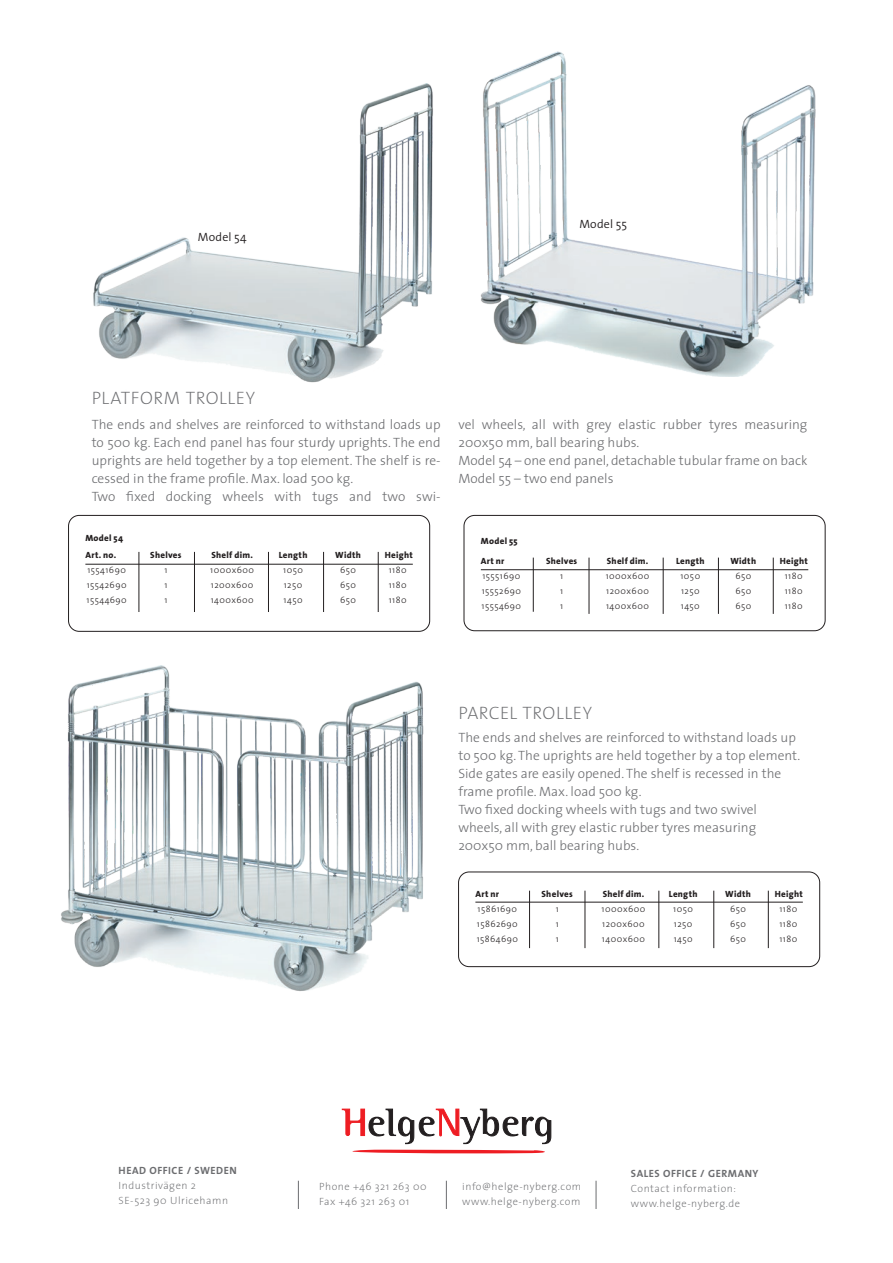
<style>
.page{position:relative;width:893px;height:1263px;background:#fff}
.page>*{position:absolute;margin:0;border:0;box-sizing:border-box;transform-origin:0 0}
.Produktnamn_1{font:200 18px "The Sans";letter-spacing:.03em;color:#6c6d70}
.t1{font:300 13.5px/18px "The Sans";color:#6c6d70;text-align:justify}
.Art_nummer{font:300 12px "The Sans";letter-spacing:.015em;color:#231f20}
.Ingress_mini{font:200 10.5px/15px "The Sans";letter-spacing:.05em;color:#6c6d70}
.Ingress_mini-2{font:10.5px "The Sans Bold Caps";letter-spacing:.05em;color:#6c6d70}
.t2{font:300 9px "The Sans";letter-spacing:.05em;color:#231f20}
.Art_nummer-2{font:800 9px "The Sans";letter-spacing:.03em;color:#231f20}
</style>
<div class="page">
<svg style="left:342px;top:1109px;width:209px;height:35px"></svg>
<svg style="left:352px;top:1150px;width:193px;height:3px"></svg>
<img style="left:61px;top:665px;width:363px;height:326px">
<img style="left:93px;top:84px;width:340px;height:299px">
<img style="left:480px;top:51px;width:336px;height:325px">
<svg style="left:298px;top:1181px;width:1px;height:28px"></svg>
<svg style="left:446px;top:1181px;width:1px;height:28px"></svg>
<svg style="left:596px;top:1181px;width:1px;height:28px"></svg>
<div style="left:458px;top:872px;width:362px;height:95px;border:1px solid #231f20;border-radius:11px"></div>
<hr style="left:529px;top:891px;width:1px;height:57px;background:#231f20">
<hr style="left:585px;top:891px;width:1px;height:57px;background:#231f20">
<hr style="left:659px;top:891px;width:1px;height:57px;background:#231f20">
<hr style="left:713px;top:891px;width:1px;height:57px;background:#231f20">
<hr style="left:768px;top:891px;width:1px;height:57px;background:#231f20">
<hr style="left:475px;top:902px;width:328px;height:1px;background:#231f20">
<div style="left:68px;top:515px;width:362px;height:116px;border:1px solid #231f20;border-radius:11px"></div>
<hr style="left:139px;top:552px;width:1px;height:60px;background:#231f20">
<hr style="left:194px;top:552px;width:1px;height:60px;background:#231f20">
<hr style="left:268px;top:552px;width:1px;height:60px;background:#231f20">
<hr style="left:323px;top:552px;width:1px;height:60px;background:#231f20">
<hr style="left:378px;top:552px;width:1px;height:60px;background:#231f20">
<hr style="left:85px;top:564px;width:328px;height:1px;background:#231f20">
<div style="left:464px;top:515px;width:361px;height:116px;border:1px solid #231f20;border-radius:11px"></div>
<hr style="left:533px;top:558px;width:1px;height:54px;background:#231f20">
<hr style="left:589px;top:558px;width:1px;height:56px;background:#231f20">
<hr style="left:663px;top:558px;width:1px;height:56px;background:#231f20">
<hr style="left:718px;top:558px;width:1px;height:56px;background:#231f20">
<hr style="left:773px;top:558px;width:1px;height:56px;background:#231f20">
<hr style="left:481px;top:569px;width:327px;height:1px;background:#231f20">
<p class="Art_nummer" style="left:198px;top:227px;width:50px">Model 54</p>
<p class="Art_nummer" style="left:579px;top:214px;width:49px">Model 55</p>
<p class="Produktnamn_1" style="left:92px;top:383px;width:165px">PLATFORM TROLLEY</p>
<p class="t1" style="left:92px;top:415px;width:350px">The ends and shelves are reinforced to withstand loads up to 500 kg. Each end panel has four sturdy uprights. The end uprights are held together by a top element. The shelf is re&shy;cessed in the frame profile. Max. load 500 kg.</p>
<p class="t1" style="left:92px;top:487px;width:350px">Two fixed docking wheels with tugs and two swi-</p>
<p class="Art_nummer-2" style="left:85px;top:531px;width:39px">Model 54</p>
<p class="Art_nummer-2" style="left:85px;top:548px;width:32px">Art. no.</p>
<p class="t2" style="left:87px;top:563px;width:40px">15541690</p>
<p class="t2" style="left:87px;top:578px;width:41px">15542690</p>
<p class="t2" style="left:87px;top:593px;width:42px">15544690</p>
<p class="Art_nummer-2" style="left:150px;top:548px;width:33px">Shelves</p>
<p class="t2" style="left:164px;top:563px;width:5px">1</p>
<p class="t2" style="left:164px;top:578px;width:5px">1</p>
<p class="t2" style="left:164px;top:593px;width:5px">1</p>
<p class="Art_nummer-2" style="left:211px;top:548px;width:43px">Shelf dim.</p>
<p class="t2" style="left:210px;top:563px;width:45px">1000x600</p>
<p class="t2" style="left:211px;top:578px;width:44px">1200x600</p>
<p class="t2" style="left:211px;top:593px;width:45px">1400x600</p>
<p class="Art_nummer-2" style="left:279px;top:548px;width:30px">Length</p>
<p class="t2" style="left:283px;top:563px;width:21px">1050</p>
<p class="t2" style="left:284px;top:578px;width:20px">1250</p>
<p class="t2" style="left:284px;top:593px;width:20px">1450</p>
<p class="Art_nummer-2" style="left:335px;top:548px;width:27px">Width</p>
<p class="t2" style="left:340px;top:563px;width:17px">650</p>
<p class="t2" style="left:340px;top:578px;width:17px">650</p>
<p class="t2" style="left:340px;top:593px;width:17px">650</p>
<p class="Art_nummer-2" style="left:385px;top:548px;width:30px">Height</p>
<p class="t2" style="left:389px;top:563px;width:19px">1180</p>
<p class="t2" style="left:389px;top:578px;width:19px">1180</p>
<p class="t2" style="left:389px;top:593px;width:19px">1180</p>
<p class="t1" style="left:459px;top:415px;width:350px">vel wheels, all with grey elastic rubber tyres measuring<br>200x50 mm, ball bearing hubs.</p>
<p class="t1" style="left:459px;top:451px;width:350px">Model 54 – one end panel, detachable tubular frame on back</p>
<p class="t1" style="left:459px;top:469px;width:156px">Model 55 – two end panels</p>
<p class="Art_nummer-2" style="left:481px;top:534px;width:38px">Model 55</p>
<p class="Art_nummer-2" style="left:481px;top:554px;width:25px">Art nr</p>
<p class="t2" style="left:482px;top:569px;width:39px">15551690</p>
<p class="t2" style="left:482px;top:584px;width:41px">15552690</p>
<p class="t2" style="left:482px;top:599px;width:41px">15554690</p>
<p class="Art_nummer-2" style="left:546px;top:554px;width:33px">Shelves</p>
<p class="t2" style="left:560px;top:569px;width:5px">1</p>
<p class="t2" style="left:560px;top:584px;width:5px">1</p>
<p class="t2" style="left:560px;top:599px;width:5px">1</p>
<p class="Art_nummer-2" style="left:607px;top:554px;width:43px">Shelf dim.</p>
<p class="t2" style="left:606px;top:569px;width:45px">1000x600</p>
<p class="t2" style="left:606px;top:584px;width:44px">1200x600</p>
<p class="t2" style="left:606px;top:599px;width:45px">1400x600</p>
<p class="Art_nummer-2" style="left:676px;top:554px;width:30px">Length</p>
<p class="t2" style="left:680px;top:569px;width:21px">1050</p>
<p class="t2" style="left:681px;top:584px;width:20px">1250</p>
<p class="t2" style="left:681px;top:599px;width:20px">1450</p>
<p class="Art_nummer-2" style="left:730px;top:554px;width:27px">Width</p>
<p class="t2" style="left:735px;top:569px;width:17px">650</p>
<p class="t2" style="left:735px;top:584px;width:17px">650</p>
<p class="t2" style="left:735px;top:599px;width:17px">650</p>
<p class="Art_nummer-2" style="left:780px;top:554px;width:30px">Height</p>
<p class="t2" style="left:785px;top:569px;width:19px">1180</p>
<p class="t2" style="left:785px;top:584px;width:19px">1180</p>
<p class="t2" style="left:785px;top:599px;width:19px">1180</p>
<p class="Produktnamn_1" style="left:458px;top:698px;width:135px">PARCEL TROLLEY</p>
<p class="t1" style="left:458px;top:728px;width:343px;text-align:left">The ends and shelves are reinforced to withstand loads up to 500 kg. The uprights are held together by a top element.<br>Side gates are easily opened. The shelf is recessed in the frame profile. Max. load 500 kg.</p>
<p class="t1" style="left:458px;top:800px;width:300px">Two fixed docking wheels with tugs and two swivel wheels, all with grey elastic rubber tyres measuring 200x50 mm, ball bearing hubs.</p>
<p class="Art_nummer-2" style="left:475px;top:887px;width:25px">Art nr</p>
<p class="t2" style="left:478px;top:902px;width:41px">15861690</p>
<p class="t2" style="left:477px;top:917px;width:42px">15862690</p>
<p class="t2" style="left:477px;top:932px;width:43px">15864690</p>
<p class="Art_nummer-2" style="left:603px;top:887px;width:43px">Shelf dim.</p>
<p class="t2" style="left:602px;top:902px;width:45px">1000x600</p>
<p class="t2" style="left:602px;top:917px;width:44px">1200x600</p>
<p class="t2" style="left:602px;top:932px;width:45px">1400x600</p>
<p class="Art_nummer-2" style="left:542px;top:887px;width:33px">Shelves</p>
<p class="t2" style="left:556px;top:902px;width:5px">1</p>
<p class="t2" style="left:556px;top:917px;width:5px">1</p>
<p class="t2" style="left:556px;top:932px;width:5px">1</p>
<p class="Art_nummer-2" style="left:669px;top:887px;width:30px">Length</p>
<p class="t2" style="left:673px;top:902px;width:21px">1050</p>
<p class="t2" style="left:674px;top:917px;width:20px">1250</p>
<p class="t2" style="left:674px;top:932px;width:20px">1450</p>
<p class="Art_nummer-2" style="left:725px;top:887px;width:27px">Width</p>
<p class="t2" style="left:730px;top:902px;width:17px">650</p>
<p class="t2" style="left:730px;top:917px;width:17px">650</p>
<p class="t2" style="left:730px;top:932px;width:17px">650</p>
<p class="Art_nummer-2" style="left:775px;top:887px;width:30px">Height</p>
<p class="t2" style="left:779px;top:902px;width:19px">1180</p>
<p class="t2" style="left:779px;top:917px;width:19px">1180</p>
<p class="t2" style="left:779px;top:932px;width:19px">1180</p>
<p class="Ingress_mini-2" style="left:119px;top:1162px;width:120px">HEAD OFFICE / SWEDEN</p>
<p class="Ingress_mini" style="left:119px;top:1178px;width:111px">Industrivägen 2<br>SE-523 90 Ulricehamn</p>
<p class="Ingress_mini" style="left:319px;top:1179px;width:109px">Phone +46 321 263 00</p>
<p class="Ingress_mini" style="left:319px;top:1194px;width:92px">Fax +46 321 263 01</p>
<p class="Ingress_mini" style="left:462px;top:1179px;width:120px">info@helge-nyberg.com</p>
<p class="Ingress_mini" style="left:462px;top:1194px;width:120px">www.helge-nyberg.com</p>
<p class="Ingress_mini-2" style="left:631px;top:1164px;width:129px">SALES OFFICE / GERMANY</p>
<p class="Ingress_mini" style="left:631px;top:1180px;width:106px">Contact information:</p>
<p class="Ingress_mini" style="left:631px;top:1195px;width:111px">www.helge-nyberg.de</p>
</div>
